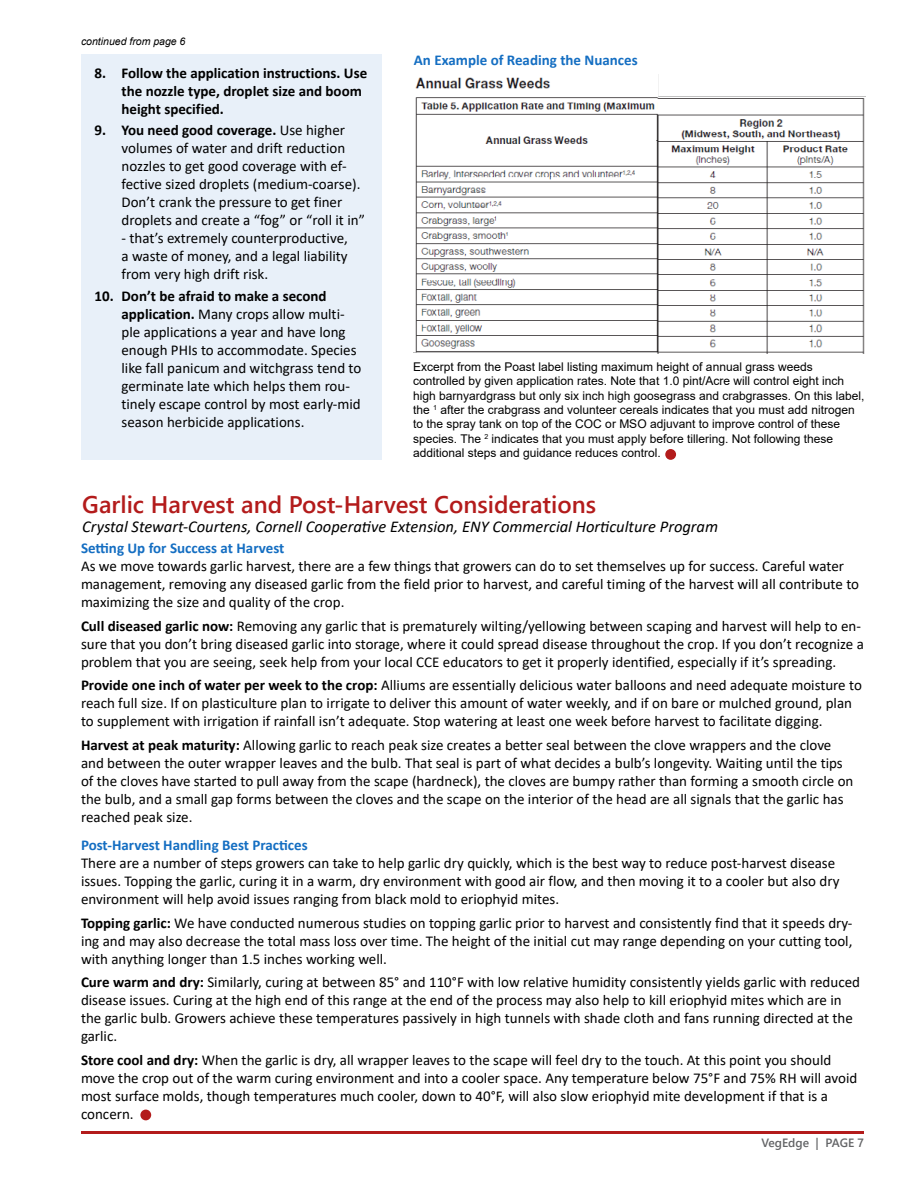
<style>
.page{position:relative;width:918px;height:1188px;background:#fff}
.page>*{position:absolute;margin:0;border:0;box-sizing:border-box;transform-origin:0 0}
.t1{font:24px "Webly Sleek UI Semibold";color:#b31b1b}
.t2{font:italic 16.5px "Calibri";color:#000}
.t3{font:15px/18px "Calibri";color:#000}
.t4{font:700 15px "Calibri";color:#146ec2}
.t5{font:700 15px/18px "Calibri";color:#000}
.t6{font:12px/14.4px "Arial";color:#000}
.t7{font:12px "Webly Sleek UI Semibold";color:#636466}
.t8{font:italic 10.5px "Arial";color:#000}
.s1{font-weight:700}
</style>
<div class="page">
<div style="left:81px;top:54px;width:300px;height:406px;background:#e8f0f9"></div>
<img style="left:414px;top:75px;width:451px;height:278px">
<div style="left:665px;top:449px;width:11px;height:11px;background:#b31b1b;border-radius:50%"></div>
<div style="left:140px;top:1110px;width:11px;height:10px;background:#b31b1b;border-radius:50%"></div>
<hr style="left:81px;top:1131px;width:783px;height:3px;background:#b31b1b">
<p class="t8" style="left:81px;top:35px;width:106px">continued from page 6</p>
<p class="t5" style="left:122px;top:64px;width:247px;text-indent:-27px">8. Follow the application instructions. Use the nozzle type, droplet size and boom height specified.</p>
<p class="t3" style="left:122px;top:121px;width:245px;text-indent:-27px"><span class="s1">9. You need good coverage.</span> Use higher volumes of water and drift reduction nozzles to get good coverage with ef&shy;fective sized droplets (medium-coarse).<br>Don’t crank the pressure to get finer droplets and create a “fog” or “roll it in”</p>
<p class="t3" style="left:122px;top:229px;width:228px;text-align:justify">- that’s extremely counterproductive, a waste of money, and a legal liability from very high drift risk.</p>
<p class="t3" style="left:122px;top:287px;width:241px;text-indent:-27px"><span class="s1">10. Don’t be afraid to make a second application.</span> Many crops allow multi&shy;ple applications a year and have long enough PHIs to accommodate. Species like fall panicum and witchgrass tend to germinate late which helps them rou&shy;tinely escape control by most early-mid season herbicide applications.</p>
<p class="t4" style="left:414px;top:50px;width:225px">An Example of Reading the Nuances</p>
<p class="t6" style="left:413px;top:359px;width:453px">Excerpt from the Poast label listing maximum height of annual grass weeds controlled by given application rates. Note that 1.0 pint/Acre will control eight inch high barnyardgrass but only six inch high goosegrass and crabgrasses. On this label, the <sup>1</sup> after the crabgrass and volunteer cereals indicates that you must add nitrogen to the spray tank on top of the COC or MSO adjuvant to improve control of these species. The <sup>2</sup> indicates that you must apply before tillering. Not following these additional steps and guidance reduces control.</p>
<h1 class="t1" style="left:82px;top:486px;width:515px">Garlic Harvest and Post-Harvest Considerations</h1>
<p class="t2" style="left:82px;top:515px;width:637px">Crystal Stewart-Courtens, Cornell Cooperative Extension, ENY Commercial Horticulture Program</p>
<p class="t4" style="left:81px;top:537px;width:205px">Setting Up for Success at Harvest</p>
<p class="t3" style="left:81px;top:557px;width:780px">As we move towards garlic harvest, there are a few things that growers can do to set themselves up for success. Careful water management, removing any diseased garlic from the field prior to harvest, and careful timing of the harvest will all contribute to maximizing the size and quality of the crop.</p>
<p class="t3" style="left:81px;top:616px;width:784px"><span class="s1">Cull diseased garlic now:</span> Removing any garlic that is prematurely wilting/yellowing between scaping and harvest will help to en&shy;sure that you don’t bring diseased garlic into storage, where it could spread disease throughout the crop. If you don’t recognize a problem that you are seeing, seek help from your local CCE educators to get it properly identified, especially if it’s spreading.</p>
<p class="t3" style="left:81px;top:676px;width:782px"><span class="s1">Provide one inch of water per week to the crop:</span> Alliums are essentially delicious water balloons and need adequate moisture to reach full size. If on plasticulture plan to irrigate to deliver this amount of water weekly, and if on bare or mulched ground, plan to supplement with irrigation if rainfall isn’t adequate. Stop watering at least one week before harvest to facilitate digging.</p>
<p class="t3" style="left:81px;top:736px;width:774px"><span class="s1">Harvest at peak maturity:</span> Allowing garlic to reach peak size creates a better seal between the clove wrappers and the clove and between the outer wrapper leaves and the bulb. That seal is part of what decides a bulb’s longevity. Waiting until the tips of the cloves have started to pull away from the scape (hardneck), the cloves are bumpy rather than forming a smooth circle on the bulb, and a small gap forms between the cloves and the scape on the interior of the head are all signals that the garlic has reached peak size.</p>
<p class="t4" style="left:81px;top:834px;width:228px">Post-Harvest Handling Best Practices</p>
<p class="t3" style="left:81px;top:854px;width:760px">There are a number of steps growers can take to help garlic dry quickly, which is the best way to reduce post-harvest disease issues. Topping the garlic, curing it in a warm, dry environment with good air flow, and then moving it to a cooler but also dry environment will help avoid issues ranging from black mold to eriophyid mites.</p>
<p class="t3" style="left:81px;top:913px;width:773px;text-align:justify"><span class="s1">Topping garlic:</span> We have conducted numerous studies on topping garlic prior to harvest and consistently find that it speeds dry&shy;ing and may also decrease the total mass loss over time. The height of the initial cut may range depending on your cutting tool, with anything longer than 1.5 inches working well.</p>
<p class="t3" style="left:81px;top:973px;width:781px"><span class="s1">Cure warm and dry:</span> Similarly, curing at between 85° and 110°F with low relative humidity consistently yields garlic with reduced disease issues. Curing at the high end of this range at the end of the process may also help to kill eriophyid mites which are in the garlic bulb. Growers achieve these temperatures passively in high tunnels with shade cloth and fans running directed at the garlic.</p>
<p class="t3" style="left:81px;top:1051px;width:778px"><span class="s1">Store cool and dry:</span> When the garlic is dry, all wrapper leaves to the scape will feel dry to the touch. At this point you should move the crop out of the warm curing environment and into a cooler space. Any temperature below 75°F and 75% RH will avoid most surface molds, though temperatures much cooler, down to 40°F, will also slow eriophyid mite development if that is a concern.</p>
<p class="t7" style="left:761px;top:1134px;width:104px">VegEdge | PAGE 7</p>
</div>
